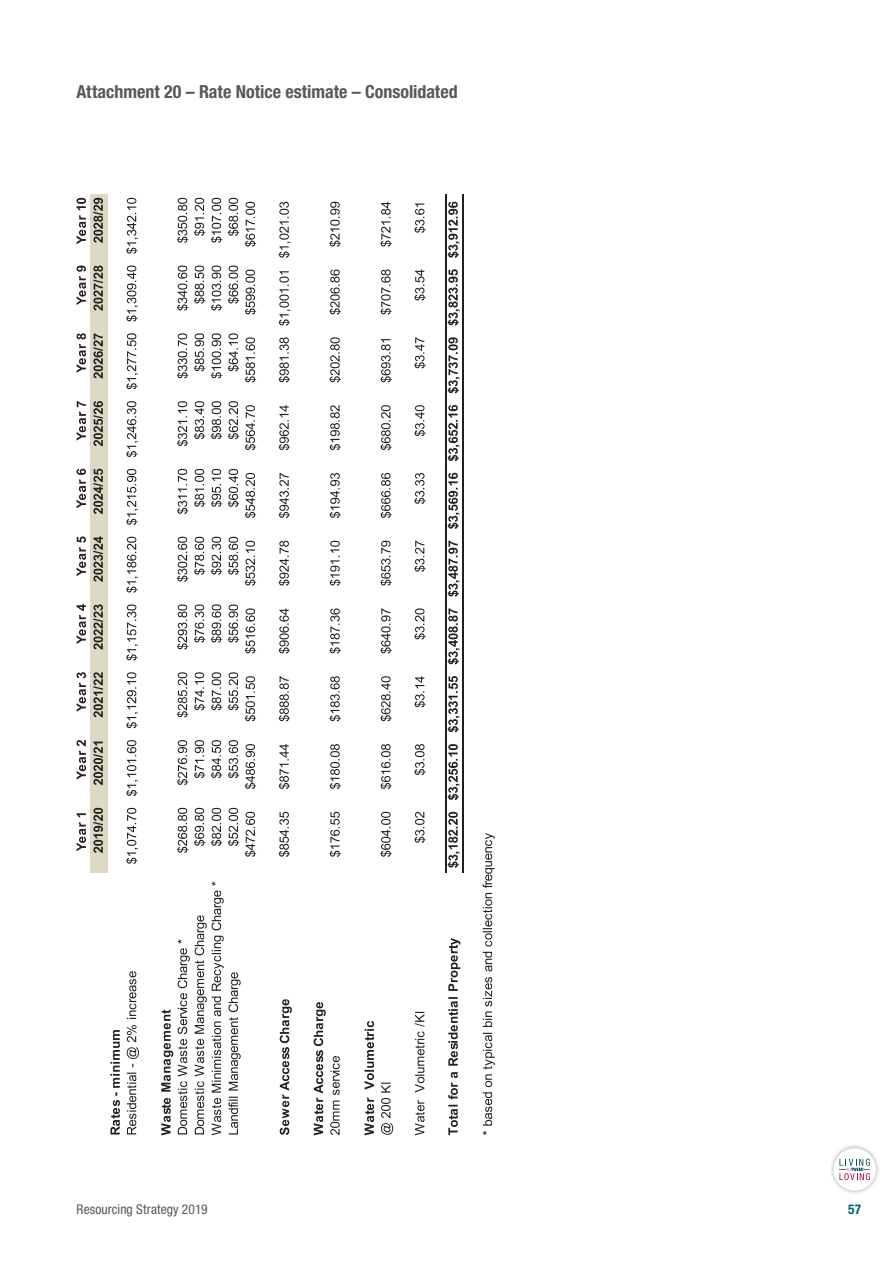
<style>
.page{position:relative;width:893px;height:1263px;background:#fff}
.page>*{position:absolute;margin:0;border:0;box-sizing:border-box;transform-origin:0 0}
.t1{font:700 condensed 18px "Helvetica Neue LT Std";color:#57585a}
.t2{font:condensed 13.5px "Helvetica Neue LT Std";letter-spacing:.01em;color:#57585a}
.t3{font:700 condensed 13.5px "Helvetica Neue LT Std";color:#006774}
</style>
<div class="page">
<div style="left:829px;top:1143px;width:52px;height:52px;background:#231f20;opacity:.4"></div>
<div style="left:833px;top:1148px;width:43px;height:43px;background:#fff;border-radius:50%"></div>
<svg style="left:839px;top:1159px;width:31px;height:21px"></svg>
<div style="left:90px;top:194px;width:18px;height:679px;background:#ddd9c3"></div>
<svg style="left:77px;top:198px;width:9px;height:653px"></svg>
<svg style="left:93px;top:266px;width:10px;height:587px"></svg>
<svg style="left:93px;top:198px;width:10px;height:45px"></svg>
<svg style="left:110px;top:1030px;width:10px;height:104px"></svg>
<svg style="left:126px;top:604px;width:13px;height:530px"></svg>
<svg style="left:126px;top:198px;width:12px;height:395px"></svg>
<svg style="left:161px;top:198px;width:95px;height:937px"></svg>
<svg style="left:280px;top:999px;width:12px;height:136px"></svg>
<svg style="left:279px;top:202px;width:12px;height:655px"></svg>
<svg style="left:314px;top:202px;width:27px;height:933px"></svg>
<svg style="left:365px;top:1021px;width:9px;height:114px"></svg>
<svg style="left:380px;top:202px;width:13px;height:933px"></svg>
<svg style="left:414px;top:204px;width:12px;height:931px"></svg>
<svg style="left:448px;top:202px;width:12px;height:933px"></svg>
<svg style="left:483px;top:833px;width:12px;height:302px"></svg>
<hr style="left:445px;top:194px;width:2px;height:679px;background:#231f20">
<hr style="left:462px;top:194px;width:1px;height:679px;background:#231f20">
<h4 class="t1" style="left:77px;top:81px;width:383px">Attachment 20 – Rate Notice estimate – Consolidated</h4>
<p class="t2" style="left:77px;top:1202px;width:132px">Resourcing Strategy 2019</p>
<p class="t3" style="left:848px;top:1201px;width:15px">57</p>
</div>
